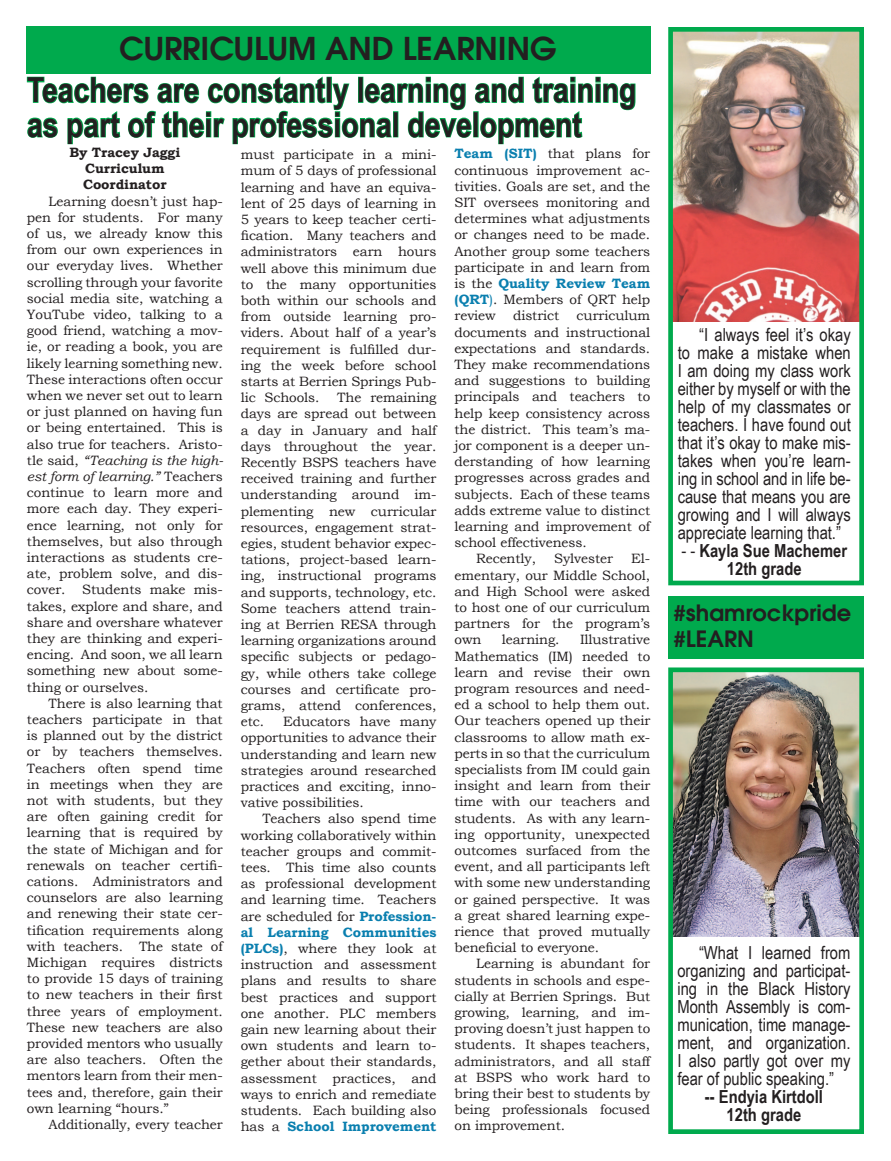
<style>
.page{position:relative;width:891px;height:1161px;background:#fff}
.page>*{position:absolute;margin:0;border:0;box-sizing:border-box;transform-origin:0 0}
.t1{font:700 34.5px/34.5px "Arial Narrow";color:#231f20}
.t2{font:600 31.5px "Avant Garde";color:#231f20}
.t3{font:600 22.5px/25.5px "Avant Garde";color:#231f20}
.t4{font:18px/18px "Arial Narrow";color:#231f20;text-align:justify}
.t5{font:700 18px/18px "Arial Narrow";color:#231f20;text-align:center}
.t6{font:13.5px/16.2px "Bookman Old Style";letter-spacing:-.005em;color:#231f20;text-align:justify}
.t7{font:700 13.5px/16.2px "Bookman Old Style";letter-spacing:-.005em;color:#231f20;text-align:center}
.s1{font-style:italic}
.s2{font-weight:700;color:#0a7faf}
.s3{color:#0a7faf}
.s4{font-weight:400}
</style>
<div class="page">
<div style="left:26px;top:26px;width:624px;height:48px;background:#00aa4d"></div>
<svg style="left:26px;top:76px;width:610px;height:69px"></svg>
<img style="left:674px;top:33px;width:184px;height:288px">
<div style="left:668px;top:27px;width:196px;height:558px;border:5px solid #00aa4d"></div>
<img style="left:674px;top:673px;width:184px;height:264px">
<div style="left:668px;top:667px;width:196px;height:467px;border:5px solid #00aa4d"></div>
<div style="left:668px;top:596px;width:196px;height:63px;background:#00aa4d"></div>
<h2 class="t2" style="left:119px;top:27px;width:439px">CURRICULUM AND LEARNING</h2>
<h1 class="t1" style="left:27px;top:71px;width:611px">Teachers are constantly learning and training as part of their professional development</h1>
<p class="t7" style="left:69px;top:144px;width:112px">By Tracey Jaggi<br>Curriculum<br>Coordinator</p>
<p class="t6" style="left:27px;top:193px;width:198px;text-indent:22px">Learning doesn’t just hap&shy;pen for students. For many of us, we already know this from our own experiences in our everyday lives. Whether scrolling through your favorite social media site, watching a YouTube video, talking to a good friend, watching a mov&shy;ie, or reading a book, you are likely learning something new.<br>These interactions often occur when we never set out to learn or just planned on having fun or being entertained. This is also true for teachers. Aristo&shy;tle said, <span class="s1">“Teaching is the high&shy;est form of learning.”</span> Teachers continue to learn more and more each day. They experi&shy;ence learning, not only for themselves, but also through interactions as students cre&shy;ate, problem solve, and dis&shy;cover. Students make mis&shy;takes, explore and share, and share and overshare whatever they are thinking and experi&shy;encing. And soon, we all learn something new about some&shy;thing or ourselves.</p>
<p class="t6" style="left:27px;top:695px;width:197px;text-indent:22px">There is also learning that teachers participate in that is planned out by the district or by teachers themselves.<br>Teachers often spend time in meetings when they are not with students, but they are often gaining credit for learning that is required by the state of Michigan and for renewals on teacher certifi&shy;cations. Administrators and counselors are also learning and renewing their state cer&shy;tification requirements along with teachers. The state of Michigan requires districts to provide 15 days of training to new teachers in their first three years of employment.<br>These new teachers are also provided mentors who usually are also teachers. Often the mentors learn from their men&shy;tees and, therefore, gain their own learning “hours.”</p>
<p class="t6" style="left:49px;top:1116px;width:176px">Additionally, every teacher</p>
<p class="t6" style="left:454px;top:146px;width:197px"><span class="s2">Team (SIT)</span> that plans for continuous improvement ac&shy;tivities. Goals are set, and the SIT oversees monitoring and determines what adjustments or changes need to be made.<br>Another group some teachers participate in and learn from is the <span class="s2">Quality Review Team (QRT</span><span class="s3">)</span>. Members of QRT help review</p>
<p class="t6" style="left:241px;top:147px;width:197px">must participate in a mini&shy;mum of 5 days of professional learning and have an equiva&shy;lent of 25 days of learning in 5 years to keep teacher certi&shy;fication. Many teachers and administrators earn hours well above this minimum due to the many opportunities both within our schools and from outside learning pro&shy;viders. About half of a year’s requirement is fulfilled dur&shy;ing the week before school starts at Berrien Springs Pub&shy;lic Schools.</p>
<p class="t6" style="left:513px;top:308px;width:48px">district</p>
<p class="t6" style="left:577px;top:308px;width:75px">curriculum</p>
<p class="t6" style="left:455px;top:324px;width:197px">documents and instructional</p>
<p class="t6" style="left:455px;top:340px;width:197px">expectations and standards.</p>
<p class="t6" style="left:455px;top:356px;width:197px">They make recommendations</p>
<p class="t6" style="left:455px;top:373px;width:197px">and suggestions to building</p>
<p class="t6" style="left:455px;top:389px;width:197px">principals and teachers to</p>
<p class="t6" style="left:455px;top:405px;width:197px">help keep consistency across</p>
<p class="t6" style="left:455px;top:421px;width:197px">the district. This team’s ma-</p>
<p class="t6" style="left:455px;top:437px;width:197px">jor component is a deeper un-</p>
<p class="t6" style="left:455px;top:454px;width:197px">derstanding of how learning</p>
<p class="t6" style="left:455px;top:470px;width:197px">progresses across grades and</p>
<p class="t6" style="left:455px;top:486px;width:197px">subjects. Each of these teams</p>
<p class="t6" style="left:455px;top:502px;width:197px">adds extreme value to distinct</p>
<p class="t6" style="left:455px;top:518px;width:197px">learning and improvement of</p>
<p class="t6" style="left:455px;top:535px;width:134px">school effectiveness.</p>
<p class="t6" style="left:476px;top:551px;width:61px">Recently,</p>
<p class="t6" style="left:554px;top:551px;width:60px">Sylvester</p>
<p class="t6" style="left:241px;top:390px;width:197px;text-indent:97px">The remaining days are spread out between a day in January and half days throughout the year.<br>Recently BSPS teachers have received training and further understanding around im&shy;plementing new curricular resources, engagement strat&shy;egies, student behavior expec&shy;tations, project-based learn&shy;ing, instructional programs and supports, technology, etc.<br>Some teachers attend train&shy;ing at Berrien RESA through learning organizations around specific subjects or pedago&shy;gy, while others take college courses and certificate pro&shy;grams, attend conferences, etc.</p>
<p class="t6" style="left:455px;top:551px;width:197px;text-indent:177px">El&shy;ementary, our Middle School, and High School were asked to host one of our curriculum partners for the program’s own</p>
<p class="t6" style="left:455px;top:632px;width:197px;text-indent:125px">Illustrative Mathematics (IM) needed to learn and revise their own program resources and need&shy;ed a school to help them out.<br>Our teachers opened up their classrooms to allow math ex&shy;perts in so that the curriculum specialists from IM could gain insight and learn from their time with our teachers and students. As with any learn&shy;ing opportunity, unexpected outcomes surfaced from the event, and all participants left with some new understanding or gained perspective. It was a great shared learning expe&shy;rience that proved mutually beneficial to everyone.</p>
<p class="t6" style="left:455px;top:956px;width:197px;text-indent:22px">Learning is abundant for students in schools and espe&shy;cially at Berrien Springs. But growing, learning, and im&shy;proving doesn’t just happen to students. It shapes teachers, administrators, and all staff at BSPS who work hard to bring their best to students by being professionals focused on improvement.</p>
<p class="t6" style="left:502px;top:632px;width:59px">learning.</p>
<p class="t6" style="left:241px;top:714px;width:197px;text-indent:42px">Educators have many opportunities to advance their understanding and learn new strategies around researched practices and exciting, inno&shy;vative possibilities.</p>
<p class="t6" style="left:241px;top:811px;width:197px;text-indent:22px">Teachers also spend time working collaboratively within teacher groups and commit&shy;tees. This time also counts as professional development and learning time. Teachers are scheduled for <span class="s2">Profession&shy;al Learning Communities (PLCs)</span>, where they look at instruction and assessment plans and results to share best practices and support one another. PLC members gain new learning about their own students and learn to&shy;gether about their standards, assessment practices, and ways to enrich and remediate students. Each building also has a <span class="s2">School Improvement</span></p>
<p class="t4" style="left:678px;top:325px;width:175px;text-indent:22px">“I always feel it’s okay to make a mistake when I am doing my class work either by myself or with the help of my classmates or teachers. I have found out that it’s okay to make mis&shy;takes when you’re learn&shy;ing in school and in life be&shy;cause that means you are growing and I will always appreciate learning that.”</p>
<h3 class="t5" style="left:681px;top:541px;width:167px"><span class="s4">- -</span> Kayla Sue Machemer<br>12th grade</h3>
<h3 class="t3" style="left:673px;top:600px;width:179px">#SHAMROCKPRIDE #LEARN</h3>
<h3 class="t4" style="left:677px;top:943px;width:175px;text-indent:22px">“What I learned from organizing and participat&shy;ing in the Black History Month Assembly is com&shy;munication, time manage&shy;ment, and organization.<br>I also partly got over my fear of public speaking.”</h3>
<h3 class="t5" style="left:705px;top:1087px;width:120px">-- Endyia Kirtdoll<br>12th grade</h3>
</div>
